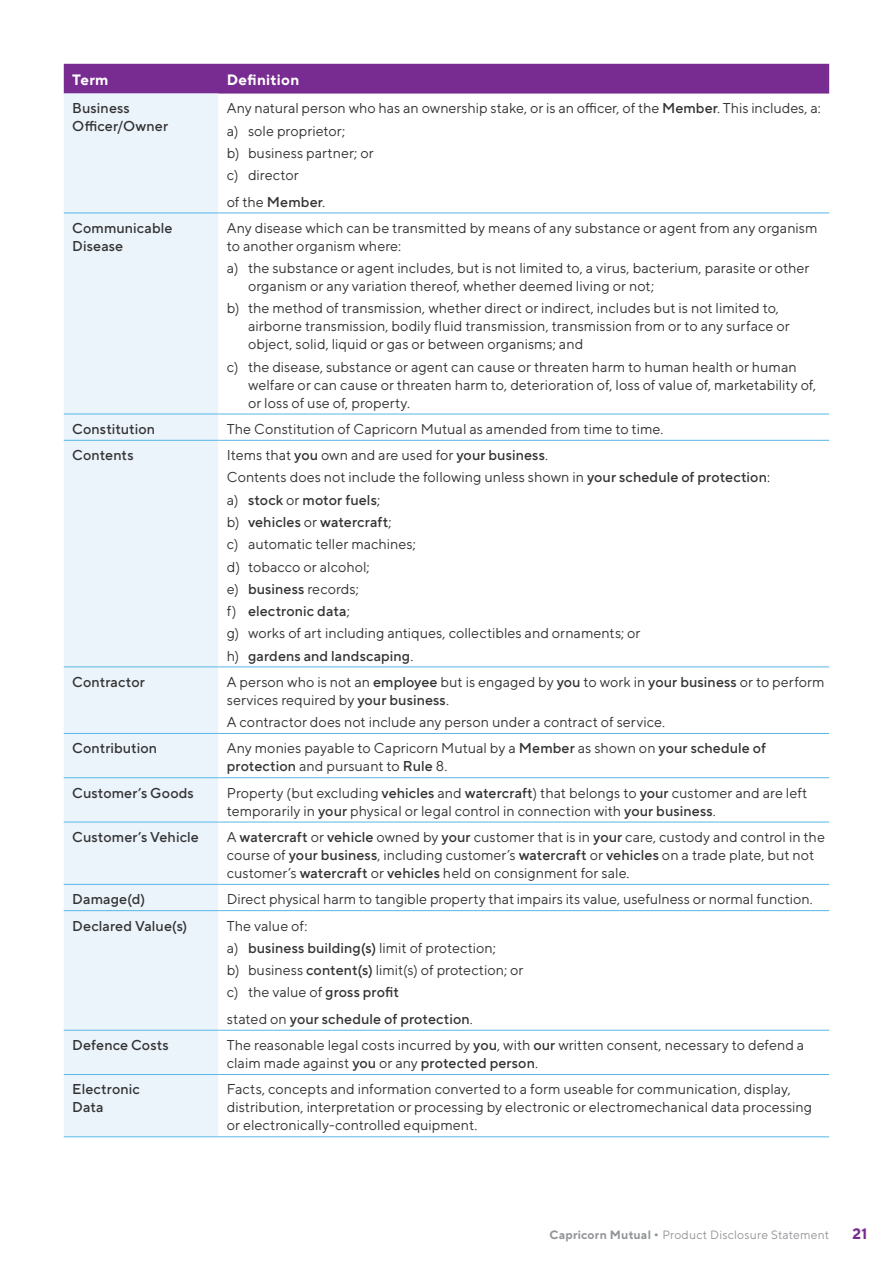
<style>
.page{position:relative;width:893px;height:1263px;background:#fff}
.page>*{position:absolute;margin:0;border:0;box-sizing:border-box;transform-origin:0 0}
.Table_heading{font:700 15px "TT Norms Pro";letter-spacing:.02em;color:#fff}
.t1{font:700 15px "TT Norms Pro";color:#782b90}
.body_tables{font:14.25px/18px "TT Norms Pro";letter-spacing:.005em;color:#333334}
.body_tables-2{font:500 14.25px/18px "TT Norms Pro";letter-spacing:.01em;color:#333334}
.body_text{font:14.25px "TT Norms Pro";color:#333334}
.t2{font:12px "TT Norms Pro";letter-spacing:.02em;color:#939598}
.s1{font-weight:500}
.s2{font-weight:400}
.s3{font-weight:700}
</style>
<div class="page">
<div style="left:64px;top:64px;width:765px;height:30px;background:#782b90"></div>
<div style="left:64px;top:94px;width:154px;height:1042px;background:#ecf4fb"></div>
<hr style="left:64px;top:213px;width:154px;height:1px;background:#58b6e7">
<hr style="left:218px;top:213px;width:611px;height:1px;background:#58b6e7">
<hr style="left:64px;top:414px;width:154px;height:1px;background:#58b6e7">
<hr style="left:218px;top:414px;width:611px;height:1px;background:#58b6e7">
<hr style="left:64px;top:440px;width:154px;height:1px;background:#58b6e7">
<hr style="left:218px;top:440px;width:611px;height:1px;background:#58b6e7">
<hr style="left:64px;top:667px;width:154px;height:1px;background:#58b6e7">
<hr style="left:218px;top:667px;width:611px;height:1px;background:#58b6e7">
<hr style="left:64px;top:733px;width:154px;height:1px;background:#58b6e7">
<hr style="left:218px;top:733px;width:611px;height:1px;background:#58b6e7">
<hr style="left:64px;top:777px;width:154px;height:1px;background:#58b6e7">
<hr style="left:218px;top:777px;width:611px;height:1px;background:#58b6e7">
<hr style="left:64px;top:822px;width:154px;height:1px;background:#58b6e7">
<hr style="left:218px;top:822px;width:611px;height:1px;background:#58b6e7">
<hr style="left:64px;top:884px;width:154px;height:1px;background:#58b6e7">
<hr style="left:218px;top:884px;width:611px;height:1px;background:#58b6e7">
<hr style="left:64px;top:910px;width:154px;height:1px;background:#58b6e7">
<hr style="left:218px;top:910px;width:611px;height:1px;background:#58b6e7">
<hr style="left:64px;top:1030px;width:154px;height:1px;background:#58b6e7">
<hr style="left:218px;top:1030px;width:611px;height:1px;background:#58b6e7">
<hr style="left:64px;top:1074px;width:154px;height:1px;background:#58b6e7">
<hr style="left:218px;top:1074px;width:611px;height:1px;background:#58b6e7">
<hr style="left:64px;top:1136px;width:154px;height:1px;background:#58b6e7">
<hr style="left:218px;top:1136px;width:611px;height:1px;background:#58b6e7">
<p class="Table_heading" style="left:72px;top:70px;width:38px">Term</p>
<p class="Table_heading" style="left:227px;top:70px;width:74px">Definition</p>
<p class="body_tables-2" style="left:72px;top:99px;width:97px">Business<br>Officer/Owner</p>
<p class="body_tables" style="left:227px;top:99px;width:596px">Any natural person who has an ownership stake, or is an officer, of the <span class="s1">Member</span>. This includes, a:</p>
<p class="body_tables" style="left:227px;top:121px;width:120px">a) sole proprietor;</p>
<p class="body_tables" style="left:227px;top:143px;width:148px">b) business partner; or</p>
<p class="body_tables" style="left:227px;top:166px;width:73px">c) director</p>
<p class="body_text" style="left:227px;top:192px;width:100px">of the <span class="s1">Member</span>.</p>
<p class="body_tables-2" style="left:72px;top:218px;width:102px">Communicable<br>Disease</p>
<p class="body_tables" style="left:227px;top:218px;width:592px">Any disease which can be transmitted by means of any substance or agent from any organism to another organism where:</p>
<p class="body_tables" style="left:248px;top:259px;width:563px;text-indent:-21px">a) the substance or agent includes, but is not limited to, a virus, bacterium, parasite or other organism or any variation thereof, whether deemed living or not;</p>
<p class="body_tables" style="left:248px;top:299px;width:543px;text-indent:-21px">b) the method of transmission, whether direct or indirect, includes but is not limited to, airborne transmission, bodily fluid transmission, transmission from or to any surface or object, solid, liquid or gas or between organisms; and</p>
<p class="body_tables" style="left:248px;top:357px;width:570px;text-indent:-21px">c) the disease, substance or agent can cause or threaten harm to human health or human welfare or can cause or threaten harm to, deterioration of, loss of value of, marketability of, or loss of use of, property.</p>
<p class="body_tables-2" style="left:72px;top:419px;width:84px">Constitution</p>
<p class="body_tables" style="left:227px;top:419px;width:438px">The Constitution of Capricorn Mutual as amended from time to time.</p>
<p class="body_tables-2" style="left:72px;top:446px;width:63px">Contents</p>
<p class="body_tables" style="left:227px;top:446px;width:323px">Items that <span class="s1">you</span> own and are used for <span class="s1">your business</span>.</p>
<p class="body_tables" style="left:227px;top:468px;width:545px">Contents does not include the following unless shown in <span class="s1">your schedule of protection</span>:</p>
<p class="body_tables-2" style="left:227px;top:490px;width:155px"><span class="s2">a)</span> stock <span class="s2">or</span> motor fuels<span class="s2">;</span></p>
<p class="body_tables-2" style="left:227px;top:512px;width:166px"><span class="s2">b)</span> vehicles <span class="s2">or</span> watercraft<span class="s2">;</span></p>
<p class="body_tables" style="left:227px;top:535px;width:191px">c) automatic teller machines;</p>
<p class="body_tables" style="left:227px;top:557px;width:144px">d) tobacco or alcohol;</p>
<p class="body_tables" style="left:227px;top:579px;width:134px">e) <span class="s1">business</span> records;</p>
<p class="body_tables-2" style="left:227px;top:601px;width:125px"><span class="s2">f)</span> electronic data<span class="s2">;</span></p>
<p class="body_tables" style="left:227px;top:624px;width:415px">g) works of art including antiques, collectibles and ornaments; or</p>
<p class="body_tables-2" style="left:227px;top:646px;width:188px"><span class="s2">h)</span> gardens and landscaping<span class="s2">.</span></p>
<p class="body_tables-2" style="left:72px;top:672px;width:74px">Contractor</p>
<p class="body_tables" style="left:227px;top:672px;width:599px">A person who is not an <span class="s1">employee</span> but is engaged by <span class="s1">you</span> to work in <span class="s1">your business</span> or to perform services required by <span class="s1">your business</span>.</p>
<p class="body_tables" style="left:227px;top:712px;width:440px">A contractor does not include any person under a contract of service.</p>
<p class="body_tables-2" style="left:72px;top:739px;width:86px">Contribution</p>
<p class="body_tables" style="left:227px;top:739px;width:541px">Any monies payable to Capricorn Mutual by a <span class="s1">Member</span> as shown on <span class="s1">your schedule of protection</span> and pursuant to <span class="s1">Rule</span> 8.</p>
<p class="body_tables-2" style="left:72px;top:783px;width:123px">Customer’s Goods</p>
<p class="body_tables" style="left:227px;top:783px;width:582px">Property (but excluding <span class="s1">vehicles</span> and <span class="s1">watercraft</span>) that belongs to <span class="s1">your</span> customer and are left temporarily in <span class="s1">your</span> physical or legal control in connection with <span class="s1">your business</span>.</p>
<p class="body_tables-2" style="left:72px;top:827px;width:128px">Customer’s Vehicle</p>
<p class="body_tables" style="left:227px;top:827px;width:600px">A <span class="s1">watercraft</span> or <span class="s1">vehicle</span> owned by <span class="s1">your</span> customer that is in <span class="s1">your</span> care, custody and control in the course of <span class="s1">your business</span>, including customer’s <span class="s1">watercraft</span> or <span class="s1">vehicles</span> on a trade plate, but not customer’s <span class="s1">watercraft</span> or <span class="s1">vehicles</span> held on consignment for sale.</p>
<p class="body_tables-2" style="left:72px;top:890px;width:74px">Damage(d)</p>
<p class="body_tables" style="left:227px;top:890px;width:588px">Direct physical harm to tangible property that impairs its value, usefulness or normal function.</p>
<p class="body_tables-2" style="left:72px;top:916px;width:116px">Declared Value(s)</p>
<p class="body_tables" style="left:227px;top:916px;width:82px">The value of:</p>
<p class="body_tables" style="left:227px;top:938px;width:271px">a) <span class="s1">business building(s)</span> limit of protection;</p>
<p class="body_tables" style="left:227px;top:960px;width:298px">b) business <span class="s1">content(s)</span> limit(s) of protection; or</p>
<p class="body_tables" style="left:227px;top:983px;width:174px">c) the value of <span class="s1">gross profit</span></p>
<p class="body_tables-2" style="left:227px;top:1009px;width:248px"><span class="s2">stated on</span> your schedule of protection<span class="s2">.</span></p>
<p class="body_tables-2" style="left:72px;top:1035px;width:98px">Defence Costs</p>
<p class="body_tables" style="left:227px;top:1036px;width:579px">The reasonable legal costs incurred by <span class="s1">you</span>, with <span class="s1">our</span> written consent, necessary to defend a claim made against <span class="s1">you</span> or any <span class="s1">protected person</span>.</p>
<p class="body_tables-2" style="left:72px;top:1080px;width:69px">Electronic<br>Data</p>
<p class="body_tables" style="left:227px;top:1080px;width:587px">Facts, concepts and information converted to a form useable for communication, display, distribution, interpretation or processing by electronic or electromechanical data processing or electronically-controlled equipment.</p>
<p class="t2" style="left:550px;top:1227px;width:281px"><span class="s3">Capricorn Mutual •</span> Product Disclosure Statement</p>
<p class="t1" style="left:852px;top:1224px;width:16px">21</p>
</div>
